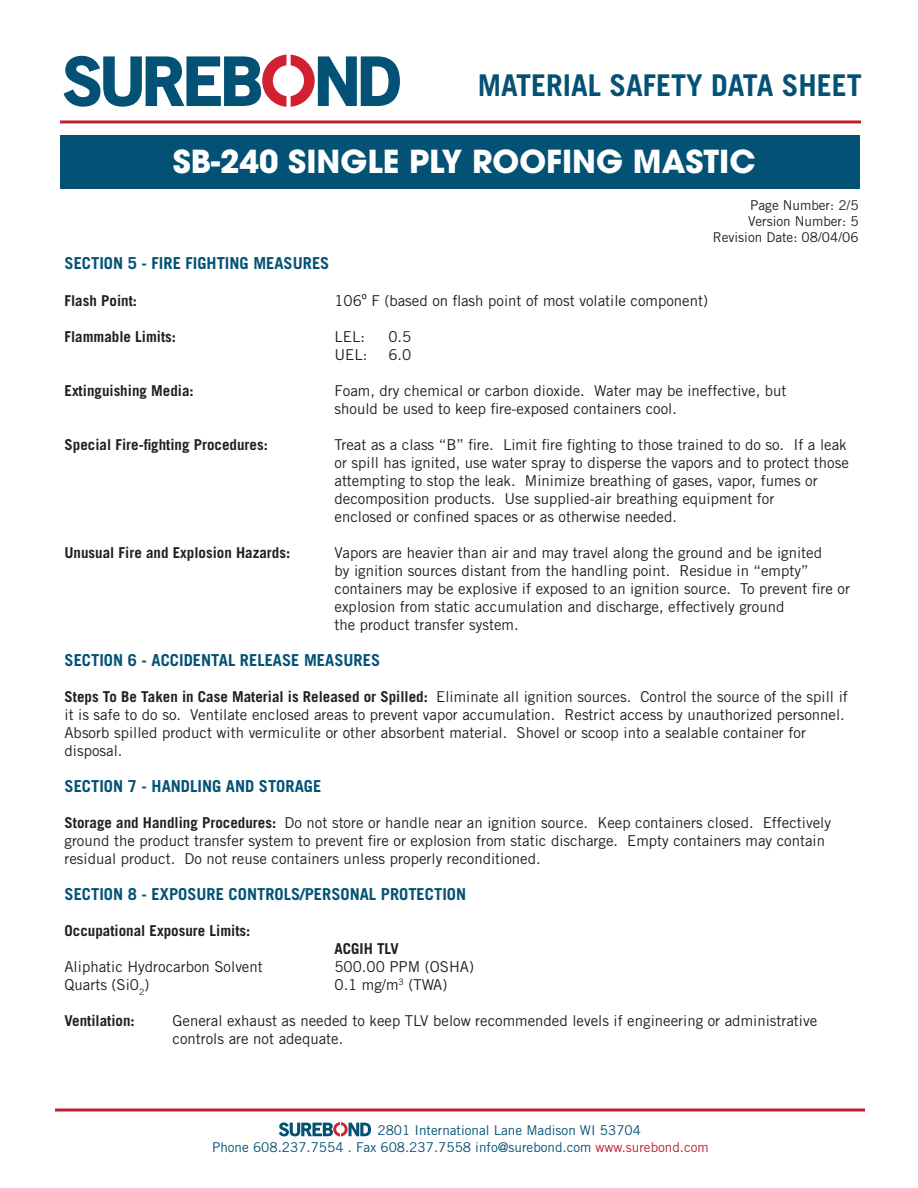
<style>
.page{position:relative;width:918px;height:1188px;background:#fff}
.page>*{position:absolute;margin:0;border:0;box-sizing:border-box;transform-origin:0 0}
.t1{font:700 31.5px "Avant Garde";color:#fff}
.t2{font:700 30px "Trade Gothic";color:#035275}
.Titles{font:700 16.5px "Trade Gothic";color:#035275}
.Plain_Text{font:15px/18px "Trade Gothic";color:#231f20}
.Plain_Text-2{font:700 15px "Trade Gothic";color:#231f20}
.t3{font:13.5px "Trade Gothic";color:#035275}
.Plain_Text-3{font:13.5px "Trade Gothic";color:#231f20}
.s1{font-size:16.5px}
.s2{font-weight:700}
.s3{color:#bd1f31}
</style>
<div class="page">
<hr style="left:60px;top:120px;width:801px;height:3px;background:#bd1f31">
<div style="left:61px;top:135px;width:799px;height:54px;background:#035275"></div>
<svg style="left:55px;top:1108px;width:810px;height:4px;background:#cd5664"></svg>
<svg style="left:279px;top:1122px;width:92px;height:14px"></svg>
<svg style="left:64px;top:55px;width:336px;height:52px"></svg>
<p class="t2" style="left:478px;top:67px;width:386px">MATERIAL SAFETY DATA SHEET</p>
<p class="t1" style="left:173px;top:141px;width:584px">SB-240 SINGLE PLY ROOFING MASTIC</p>
<p class="Plain_Text-3" style="left:750px;top:197px;width:110px">Page Number: /5</p>
<p class="Plain_Text-3" style="left:748px;top:213px;width:112px">Version Number: 5</p>
<p class="Plain_Text-3" style="left:713px;top:229px;width:147px">Revision Date: 08/04/06</p>
<p class="Titles" style="left:64px;top:253px;width:267px">SECTION 5 - FIRE FIGHTING MEASURES</p>
<p class="Plain_Text-2" style="left:64px;top:291px;width:74px">Flash Point:</p>
<p class="Plain_Text" style="left:214px;top:291px;width:33px">1</p>
<p class="Plain_Text" style="left:344px;top:291px;width:366px">06<span class="s1">º</span> F (based on flash point of most volatile component)</p>
<p class="Plain_Text-2" style="left:64px;top:327px;width:113px">Flammable Limits:</p>
<p class="Plain_Text" style="left:334px;top:327px;width:32px">Lel:</p>
<p class="Plain_Text" style="left:388px;top:327px;width:24px">0.5</p>
<p class="Plain_Text" style="left:334px;top:345px;width:34px">UEL:</p>
<p class="Plain_Text" style="left:388px;top:345px;width:24px">6.0</p>
<p class="Plain_Text-2" style="left:64px;top:381px;width:131px">Extinguishing Media:</p>
<p class="Plain_Text" style="left:334px;top:381px;width:454px">Foam, dry chemical or carbon dioxide. Water may be ineffective, but should be used to keep fire-exposed containers cool.</p>
<p class="Plain_Text-2" style="left:64px;top:435px;width:205px">Special Fire-fighting Procedures:</p>
<p class="Plain_Text" style="left:334px;top:435px;width:516px">Treat as a class “B” fire. Limit fire fighting to those trained to do so. If a leak or spill has ignited, use water spray to disperse the vapors and to protect those attempting to stop the leak. Minimize breathing of gases, vapor, fumes or decomposition products. Use supplied-air breathing equipment for<br>enclosed or confined spaces or as otherwise needed.</p>
<p class="Plain_Text-2" style="left:64px;top:543px;width:227px">Unusual Fire and Explosion Hazards:</p>
<p class="Plain_Text" style="left:334px;top:543px;width:517px">Vapors are heavier than air and may travel along the ground and be ignited<br>by ignition sources distant from the handling point. Residue in “empty” containers may be explosive if exposed to an ignition source. To prevent fire or explosion from static accumulation and discharge, effectively ground<br>the product transfer system.</p>
<p class="Titles" style="left:64px;top:650px;width:317px">SECTION 6 - ACCIDENTAL RELEASE MEASURES</p>
<p class="Plain_Text" style="left:64px;top:687px;width:785px"><span class="s2">Steps To Be Taken in Case Material is Released or Spilled:</span> Eliminate all ignition sources. Control the source of the spill if it is safe to do so. Ventilate enclosed areas to prevent vapor accumulation. Restrict access by unauthorized personnel.<br>Absorb spilled product with vermiculite or other absorbent material. Shovel or scoop into a sealable container for disposal.</p>
<p class="Titles" style="left:64px;top:776px;width:258px">SECTION 7 - HANDLING AND STORAGE</p>
<p class="Plain_Text" style="left:64px;top:813px;width:768px"><span class="s2">Storage and Handling Procedures:</span> Do not store or handle near an ignition source. Keep containers closed. Effectively ground the product transfer system to prevent fire or explosion from static discharge. Empty containers may contain residual product. Do not reuse containers unless properly reconditioned.</p>
<p class="Titles" style="left:64px;top:884px;width:403px">SECTION 8 - EXPOSURE CONTROLS/PERSONAL PROTECTION</p>
<p class="Plain_Text-2" style="left:64px;top:921px;width:187px">Occupational Exposure Limits:</p>
<p class="Plain_Text-2" style="left:334px;top:939px;width:66px">ACGIH TLV</p>
<p class="Plain_Text" style="left:64px;top:957px;width:200px">Aliphatic Hydrocarbon Solvent</p>
<p class="Plain_Text" style="left:334px;top:957px;width:141px">500.00 PPM (OSHA)</p>
<p class="Plain_Text" style="left:64px;top:975px;width:86px">Quarts (Si0<sub>2</sub>)</p>
<p class="Plain_Text" style="left:335px;top:975px;width:114px">0.1 mg/m<sup>3</sup> (TWA)</p>
<p class="Plain_Text-2" style="left:64px;top:1011px;width:72px">Ventilation:</p>
<p class="Plain_Text" style="left:172px;top:1011px;width:646px">General exhaust as needed to keep TLV below recommended levels if engineering or administrative controls are not adequate.</p>
<p class="t3" style="left:377px;top:1123px;width:265px">2801 International Lane Madison WI 53704</p>
<p class="t3" style="left:212px;top:1139px;width:498px">Phone 608.237.7554 . Fax 608.237.7558 info@surebond.com <span class="s3">www.surebond.com</span></p>
</div>
